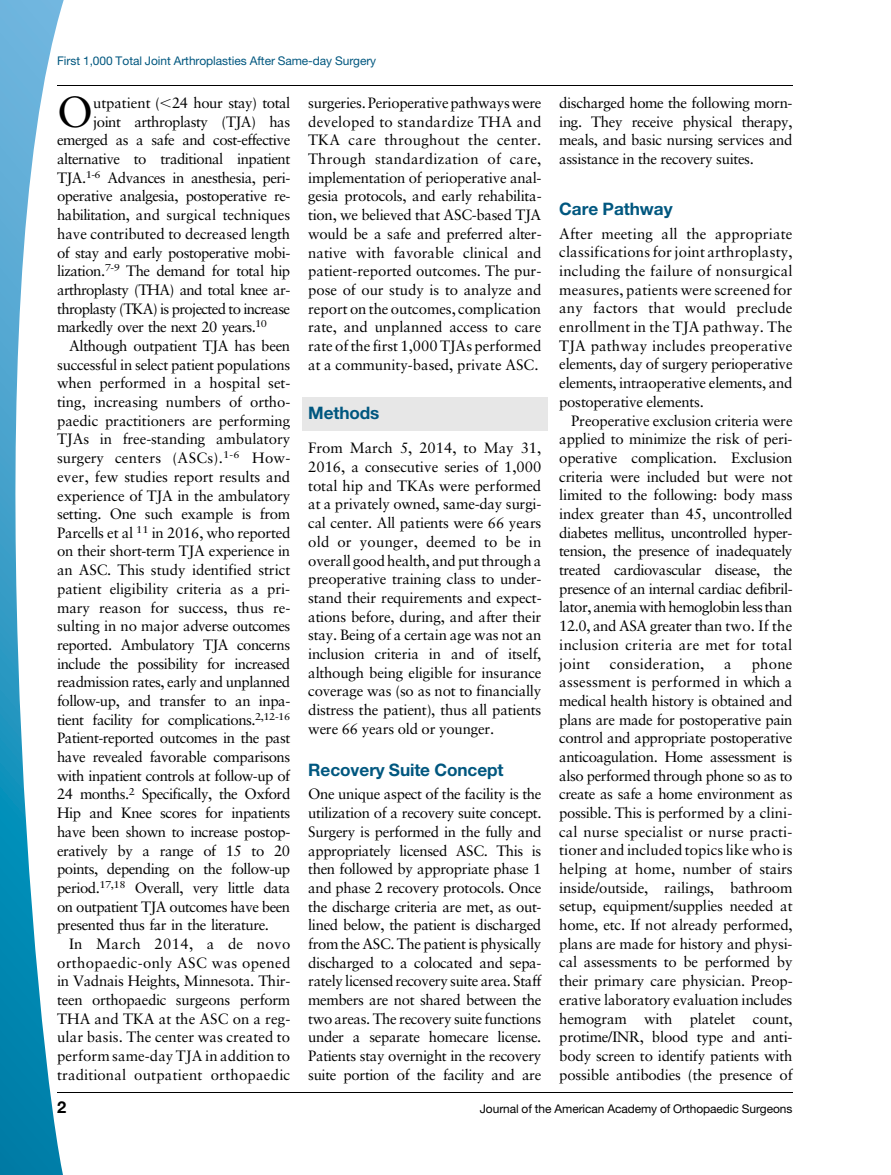
<style>
.page{position:relative;width:891px;height:1175px;background:#fff}
.page>*{position:absolute;margin:0;border:0;box-sizing:border-box;transform-origin:0 0}
.t1{font:43.35px "Adv O Tece 49054";color:#000}
.t2{font:17.25px "Adv O Td 1 f 5 cc 91.B";color:#00577f}
.t3{font:16.5px "Adv O Td 1 f 5 cc 91.B";color:#000}
.t4{font:15px/18.8px "Adv O Tece 49054";letter-spacing:-.02em;color:#000;text-align:justify}
.t5{font:15px "Adv O Tece 49054";color:#000}
.t6{font:15px "Adv O Tece 49054";letter-spacing:-.04em;color:#000}
.t7{font:15px "Adv O Tece 49054";letter-spacing:.01em;color:#000}
.t8{font:15px "Adv O Tece 49054";letter-spacing:.02em;color:#000}
.t9{font:15px "Adv O Tece 49054";letter-spacing:.015em;color:#000}
.t10{font:15px "Adv O Tece 49054";letter-spacing:.025em;color:#000}
.t11{font:15px "Adv O Tece 49054";letter-spacing:.03em;color:#000}
.t12{font:12px "Adv OT7 fe 89 a 09";color:#00577f}
.t13{font:12px "Adv OT7 fe 89 a 09";color:#000}
.s1{font-family:"Adv PS586 B"}
</style>
<div class="page">
<svg style="left:0;top:0;width:64px;height:1174px"></svg>
<div style="left:302px;top:397px;width:245px;height:34px;background:#e7e7e7"></div>
<hr style="left:57px;top:85px;width:735px;height:1px;background:#000">
<hr style="left:57px;top:1092px;width:735px;height:1px;background:#000">
<p class="t12" style="left:57px;top:57px;width:321px">First 1,000 Total Joint Arthroplasties After Same-day Surgery</p>
<h1 class="t1" style="left:57px;top:94px;width:37px">O</h1>
<p class="t4" style="left:93px;top:95px;width:199px">utpatient (<span class="s1">,</span>24 hour stay) total</p>
<p class="t4" style="left:93px;top:113px;width:198px">joint arthroplasty (TJA) has</p>
<p class="t4" style="left:57px;top:132px;width:235px">emerged as a safe and cost-effective</p>
<p class="t4" style="left:57px;top:151px;width:235px">alternative to traditional inpatient</p>
<p class="t4" style="left:57px;top:169px;width:235px">TJA.<sup>1-6</sup> Advances in anesthesia, peri-</p>
<p class="t4" style="left:57px;top:188px;width:235px">operative analgesia, postoperative re-</p>
<p class="t5" style="left:57px;top:209px;width:234px">habilitation, and surgical techniques</p>
<p class="t5" style="left:57px;top:227px;width:235px">have contributed to decreased length</p>
<p class="t4" style="left:57px;top:244px;width:235px">of stay and early postoperative mobi-</p>
<p class="t4" style="left:57px;top:263px;width:235px">lization.<sup>7-9</sup> The demand for total hip</p>
<p class="t6" style="left:57px;top:283px;width:235px">arthroplasty (THA) and total knee ar-</p>
<p class="t6" style="left:57px;top:302px;width:235px">throplasty (TKA) is projected to increase</p>
<p class="t6" style="left:57px;top:321px;width:211px">markedly over the next 20 years.<sup>10</sup></p>
<p class="t4" style="left:69px;top:337px;width:223px">Although outpatient TJA has been</p>
<p class="t4" style="left:57px;top:356px;width:235px">successful in select patient populations</p>
<p class="t5" style="left:57px;top:377px;width:235px">when performed in a hospital set-</p>
<p class="t5" style="left:57px;top:395px;width:235px">ting, increasing numbers of ortho-</p>
<p class="t5" style="left:57px;top:414px;width:235px">paedic practitioners are performing</p>
<p class="t5" style="left:57px;top:433px;width:235px">TJAs in free-standing ambulatory</p>
<p class="t8" style="left:57px;top:451px;width:235px">surgery centers (ASCs).<sup>1-6</sup> How-</p>
<p class="t5" style="left:57px;top:470px;width:235px">ever, few studies report results and</p>
<p class="t4" style="left:57px;top:487px;width:235px">experience of TJA in the ambulatory</p>
<p class="t4" style="left:57px;top:506px;width:235px">setting. One such example is from</p>
<p class="t4" style="left:57px;top:524px;width:235px">Parcells et al <sup>11</sup> in 2016, who reported</p>
<p class="t4" style="left:57px;top:543px;width:235px">on their short-term TJA experience in</p>
<p class="t5" style="left:57px;top:563px;width:235px">an ASC. This study identified strict</p>
<p class="t5" style="left:57px;top:582px;width:234px">patient eligibility criteria as a pri-</p>
<p class="t5" style="left:57px;top:601px;width:235px">mary reason for success, thus re-</p>
<p class="t4" style="left:57px;top:618px;width:235px">sulting in no major adverse outcomes</p>
<p class="t4" style="left:57px;top:636px;width:235px">reported. Ambulatory TJA concerns</p>
<p class="t4" style="left:57px;top:655px;width:235px">include the possibility for increased</p>
<p class="t4" style="left:57px;top:674px;width:235px">readmission rates, early and unplanned</p>
<p class="t4" style="left:57px;top:692px;width:235px">follow-up, and transfer to an inpa-</p>
<p class="t4" style="left:57px;top:711px;width:235px">tient facility for complications.<sup>2,12-16</sup></p>
<p class="t4" style="left:57px;top:730px;width:235px">Patient-reported outcomes in the past</p>
<p class="t4" style="left:57px;top:748px;width:235px">have revealed favorable comparisons</p>
<p class="t4" style="left:57px;top:767px;width:234px">with inpatient controls at follow-up of</p>
<p class="t4" style="left:57px;top:786px;width:235px">24 months.<sup>2</sup> Specifically, the Oxford</p>
<p class="t4" style="left:57px;top:804px;width:235px">Hip and Knee scores for inpatients</p>
<p class="t4" style="left:57px;top:823px;width:235px">have been shown to increase postop-</p>
<p class="t4" style="left:57px;top:842px;width:234px">eratively by a range of 15 to 20</p>
<p class="t4" style="left:57px;top:860px;width:235px">points, depending on the follow-up</p>
<p class="t4" style="left:57px;top:879px;width:235px">period.<sup>17,18</sup> Overall, very little data</p>
<p class="t4" style="left:57px;top:898px;width:235px">on outpatient TJA outcomes have been</p>
<p class="t4" style="left:57px;top:917px;width:213px">presented thus far in the literature.</p>
<p class="t11" style="left:69px;top:937px;width:223px">In March 2014, a de novo</p>
<p class="t10" style="left:57px;top:956px;width:235px">orthopaedic-only ASC was opened</p>
<p class="t4" style="left:57px;top:973px;width:235px">in Vadnais Heights, Minnesota. Thir-</p>
<p class="t4" style="left:57px;top:991px;width:235px">teen orthopaedic surgeons perform</p>
<p class="t7" style="left:57px;top:1012px;width:235px">THA and TKA at the ASC on a reg-</p>
<p class="t7" style="left:57px;top:1031px;width:235px">ular basis. The center was created to</p>
<p class="t7" style="left:57px;top:1049px;width:235px">perform same-day TJA in addition to</p>
<p class="t9" style="left:57px;top:1068px;width:235px">traditional outpatient orthopaedic</p>
<p class="t4" style="left:308px;top:95px;width:235px">surgeries. Perioperative pathways were developed to standardize THA and TKA care throughout the center.<br>Through standardization of care, implementation of perioperative anal&shy;gesia protocols, and early rehabilita&shy;tion, we believed that ASC-based TJA would be a safe and preferred alter&shy;native with favorable clinical and patient-reported outcomes. The pur&shy;pose of our study is to analyze and report on the outcomes, complication rate, and unplanned access to care rate of the first 1,000 TJAs performed at a community-based, private ASC.</p>
<p class="t2" style="left:308px;top:407px;width:73px">Methods</p>
<p class="t4" style="left:308px;top:440px;width:235px">From March 5, 2014, to May 31, 2016, a consecutive series of 1,000 total hip and TKAs were performed at a privately owned, same-day surgi&shy;cal center. All patients were 66 years old or younger, deemed to be in overall good health, and put through a preoperative training class to under&shy;stand their requirements and expect&shy;ations before, during, and after their stay. Being of a certain age was not an inclusion criteria in and of itself, although being eligible for insurance coverage was (so as not to financially distress the patient), thus all patients were 66 years old or younger.</p>
<p class="t2" style="left:308px;top:763px;width:197px">Recovery Suite Concept</p>
<p class="t4" style="left:308px;top:786px;width:235px">One unique aspect of the facility is the utilization of a recovery suite concept.<br>Surgery is performed in the fully and appropriately licensed ASC. This is then followed by appropriate phase 1 and phase 2 recovery protocols. Once the discharge criteria are met, as out&shy;lined below, the patient is discharged from the ASC. The patient is physically discharged to a colocated and sepa&shy;rately licensed recovery suite area. Staff members are not shared between the two areas. The recovery suite functions under a separate homecare license.<br>Patients stay overnight in the recovery suite portion of the facility and are</p>
<p class="t4" style="left:559px;top:95px;width:235px">discharged home the following morn&shy;ing. They receive physical therapy, meals, and basic nursing services and assistance in the recovery suites.</p>
<p class="t2" style="left:559px;top:202px;width:115px">Care Pathway</p>
<p class="t4" style="left:559px;top:225px;width:235px">After meeting all the appropriate classifications for joint arthroplasty, including the failure of nonsurgical measures, patients were screened for any factors that would preclude enrollment in the TJA pathway. The TJA pathway includes preoperative elements, day of surgery perioperative elements, intraoperative elements, and postoperative elements.</p>
<p class="t4" style="left:559px;top:412px;width:235px;text-indent:12px">Preoperative exclusion criteria were applied to minimize the risk of peri&shy;operative complication. Exclusion criteria were included but were not limited to the following: body mass index greater than 45, uncontrolled diabetes mellitus, uncontrolled hyper&shy;tension, the presence of inadequately treated cardiovascular disease, the presence of an internal cardiac defibril&shy;lator, anemia with hemoglobinless than 12.0, and ASA greater than two. If the inclusion criteria are met for total joint</p>
<p class="t4" style="left:559px;top:655px;width:235px;text-indent:192px">phone assessment is performed in which a medical health history is obtained and plans are made for postoperative pain control and appropriate postoperative anticoagulation. Home assessment is also performed through phone so as to create as safe a home environment as possible. This is performed by a clini&shy;cal nurse specialist or nurse practi&shy;tioner and included topics like who is helping at home, number of stairs inside/outside, railings, bathroom setup, equipment/supplies needed at home, etc. If not already performed, plans are made for history and physi&shy;cal assessments to be performed by their primary care physician. Preop&shy;erative laboratory evaluation includes hemogram with platelet count, protime/INR, blood type and anti&shy;body screen to identify patients with possible antibodies (the presence of</p>
<p class="t8" style="left:610px;top:657px;width:96px">consideration,</p>
<p class="t4" style="left:724px;top:655px;width:9px">a</p>
<p class="t3" style="left:57px;top:1101px;width:11px">2</p>
<p class="t13" style="left:480px;top:1104px;width:314px">Journal of the American Academy of Orthopaedic Surgeons</p>
</div>
